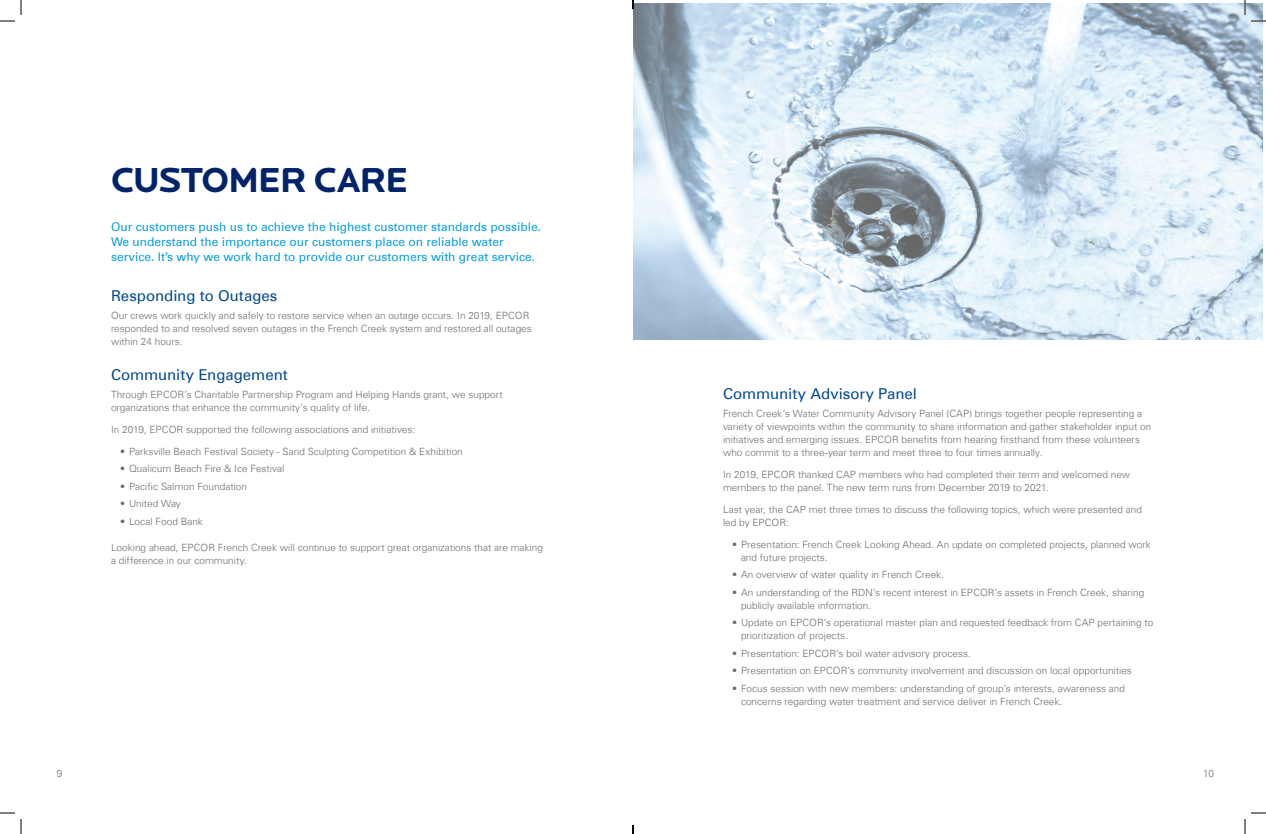
<style>
.page{position:relative;width:1266px;height:834px;background:#fff}
.page>*{position:absolute;margin:0;border:0;box-sizing:border-box;transform-origin:0 0}
.t1{font:700 36px "Locator Display";letter-spacing:-.04em;color:#002369}
.t2{font:15px "Univers Com 55 Roman";letter-spacing:-.005em;color:#014990}
.bold_intro{font:12px/15px "Univers Com 55 Roman";color:#069ddc}
.body{font:300 10px/13px "Univers Com 45";color:#6c6c6f}
</style>
<div class="page">
<svg style="left:633px;top:3px;width:630px;height:336px;background:#cedde8"></svg>
<svg style="left:0;top:0;width:22px;height:22px"></svg>
<svg style="left:0;top:812px;width:22px;height:22px"></svg>
<svg style="left:1244px;top:0;width:22px;height:22px"></svg>
<svg style="left:1244px;top:812px;width:22px;height:22px"></svg>
<svg style="left:632px;top:0;width:2px;height:9px"></svg>
<svg style="left:632px;top:825px;width:2px;height:9px"></svg>
<p class="t1" style="left:111px;top:159px;width:299px">CUSTOMER CARE</p>
<p class="bold_intro" style="left:111px;top:219px;width:432px">Our customers push us to achieve the highest customer standards possible.<br>We understand the importance our customers place on reliable water service. It’s why we work hard to provide our customers with great service.</p>
<p class="t2" style="left:111px;top:287px;width:168px">Responding to Outages</p>
<p class="body" style="left:111px;top:309px;width:422px">Our crews work quickly and safely to restore service when an outage occurs. In 2019, EPCOR responded to and resolved seven outages in the French Creek system and restored all outages within 24 hours.</p>
<p class="t2" style="left:111px;top:366px;width:178px">Community Engagement</p>
<p class="body" style="left:111px;top:388px;width:393px">Through EPCOR’s Charitable Partnership Program and Helping Hands grant, we support organizations that enhance the community’s quality of life.</p>
<p class="body" style="left:111px;top:423px;width:306px">In 2019, EPCOR supported the following associations and initiatives:</p>
<p class="body" style="left:120px;top:445px;width:344px">• Parksville Beach Festival Society - Sand Sculpting Competition &amp; Exhibition</p>
<p class="body" style="left:120px;top:462px;width:166px">• Qualicum Beach Fire &amp; Ice Festival</p>
<p class="body" style="left:120px;top:480px;width:129px">• Pacific Salmon Foundation</p>
<p class="body" style="left:120px;top:497px;width:62px">• United Way</p>
<p class="body" style="left:120px;top:515px;width:84px">• Local Food Bank</p>
<p class="body" style="left:111px;top:541px;width:433px">Looking ahead, EPCOR French Creek will continue to support great organizations that are making a difference in our community.</p>
<p class="t2" style="left:723px;top:385px;width:196px">Community Advisory Panel</p>
<p class="body" style="left:723px;top:407px;width:430px">French Creek’s Water Community Advisory Panel (CAP) brings together people representing a variety of viewpoints within the community to share information and gather stakeholder input on initiatives and emerging issues. EPCOR benefits from hearing firsthand from these volunteers who commit to a three-year term and meet three to four times annually.</p>
<p class="body" style="left:723px;top:468px;width:409px">In 2019, EPCOR thanked CAP members who had completed their term and welcomed new members to the panel. The new term runs from December 2019 to 2021.</p>
<p class="body" style="left:723px;top:503px;width:420px">Last year, the CAP met three times to discuss the following topics, which were presented and led by EPCOR:</p>
<p class="body" style="left:741px;top:538px;width:411px;text-indent:-9px">• Presentation: French Creek Looking Ahead. An update on completed projects, planned work and future projects.</p>
<p class="body" style="left:732px;top:568px;width:214px">• An overview of water quality in French Creek.</p>
<p class="body" style="left:741px;top:586px;width:405px;text-indent:-9px">• An understanding of the RDN’s recent interest in EPCOR’s assets in French Creek, sharing publicly available information.</p>
<p class="body" style="left:741px;top:616px;width:414px;text-indent:-9px">• Update on EPCOR’s operational master plan and requested feedback from CAP pertaining to prioritization of projects.</p>
<p class="body" style="left:732px;top:647px;width:240px">• Presentation: EPCOR’s boil water advisory process.</p>
<p class="body" style="left:732px;top:664px;width:401px">• Presentation on EPCOR’s community involvement and discussion on local opportunities</p>
<p class="body" style="left:741px;top:682px;width:385px;text-indent:-9px">• Focus session with new members: understanding of group’s interests, awareness and concerns regarding water treatment and service deliver in French Creek.</p>
<p class="body" style="left:57px;top:767px;width:7px">9</p>
<p class="body" style="left:1203px;top:767px;width:12px">10</p>
</div>
